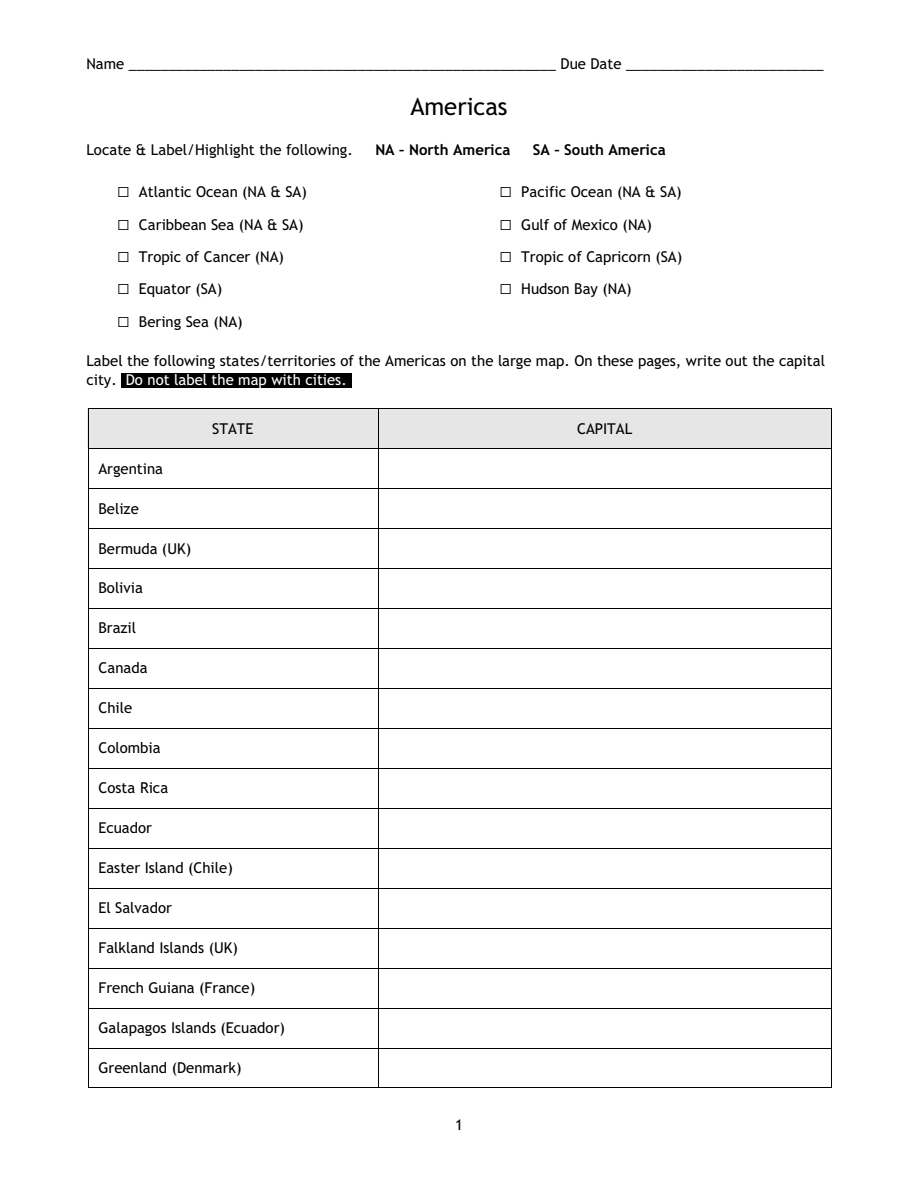
<style>
.page{position:relative;width:918px;height:1188px;background:#fff}
.page>*{position:absolute;margin:0;border:0;box-sizing:border-box;transform-origin:0 0}
.t1{font:24px "Trebuchet MS";color:#000}
.t2{font:15px/18.9px "Trebuchet MS";color:#000}
.t3{font:700 15px "Trebuchet MS";color:#000}
.s1{color:#fff}
</style>
<div class="page">
<div style="left:88px;top:408px;width:290px;height:40px;background:#e6e6e6"></div>
<hr style="left:88px;top:408px;width:1px;height:40px;background:#000">
<hr style="left:88px;top:408px;width:290px;height:1px;background:#000">
<div style="left:378px;top:408px;width:454px;height:40px;background:#e6e6e6"></div>
<hr style="left:378px;top:408px;width:1px;height:40px;background:#000">
<hr style="left:831px;top:408px;width:1px;height:40px;background:#000">
<hr style="left:378px;top:408px;width:453px;height:1px;background:#000">
<hr style="left:88px;top:448px;width:1px;height:40px;background:#000">
<hr style="left:88px;top:448px;width:290px;height:1px;background:#000">
<hr style="left:378px;top:448px;width:1px;height:40px;background:#000">
<hr style="left:831px;top:448px;width:1px;height:40px;background:#000">
<hr style="left:378px;top:448px;width:453px;height:1px;background:#000">
<hr style="left:88px;top:488px;width:1px;height:40px;background:#000">
<hr style="left:88px;top:488px;width:290px;height:1px;background:#000">
<hr style="left:378px;top:488px;width:1px;height:40px;background:#000">
<hr style="left:831px;top:488px;width:1px;height:40px;background:#000">
<hr style="left:378px;top:488px;width:453px;height:1px;background:#000">
<hr style="left:88px;top:528px;width:1px;height:40px;background:#000">
<hr style="left:88px;top:528px;width:290px;height:1px;background:#000">
<hr style="left:378px;top:528px;width:1px;height:40px;background:#000">
<hr style="left:831px;top:528px;width:1px;height:40px;background:#000">
<hr style="left:378px;top:528px;width:453px;height:1px;background:#000">
<hr style="left:88px;top:568px;width:1px;height:40px;background:#000">
<hr style="left:88px;top:568px;width:290px;height:1px;background:#000">
<hr style="left:378px;top:568px;width:1px;height:40px;background:#000">
<hr style="left:831px;top:568px;width:1px;height:40px;background:#000">
<hr style="left:378px;top:568px;width:453px;height:1px;background:#000">
<hr style="left:88px;top:608px;width:1px;height:40px;background:#000">
<hr style="left:88px;top:608px;width:290px;height:1px;background:#000">
<hr style="left:378px;top:608px;width:1px;height:40px;background:#000">
<hr style="left:831px;top:608px;width:1px;height:40px;background:#000">
<hr style="left:378px;top:608px;width:453px;height:1px;background:#000">
<hr style="left:88px;top:648px;width:1px;height:40px;background:#000">
<hr style="left:88px;top:648px;width:290px;height:1px;background:#000">
<hr style="left:378px;top:648px;width:1px;height:40px;background:#000">
<hr style="left:831px;top:648px;width:1px;height:40px;background:#000">
<hr style="left:378px;top:648px;width:453px;height:1px;background:#000">
<hr style="left:88px;top:688px;width:1px;height:40px;background:#000">
<hr style="left:88px;top:688px;width:290px;height:1px;background:#000">
<hr style="left:378px;top:688px;width:1px;height:40px;background:#000">
<hr style="left:831px;top:688px;width:1px;height:40px;background:#000">
<hr style="left:378px;top:688px;width:453px;height:1px;background:#000">
<hr style="left:88px;top:728px;width:1px;height:40px;background:#000">
<hr style="left:88px;top:728px;width:290px;height:1px;background:#000">
<hr style="left:378px;top:728px;width:1px;height:40px;background:#000">
<hr style="left:831px;top:728px;width:1px;height:40px;background:#000">
<hr style="left:378px;top:728px;width:453px;height:1px;background:#000">
<hr style="left:88px;top:768px;width:1px;height:40px;background:#000">
<hr style="left:88px;top:768px;width:290px;height:1px;background:#000">
<hr style="left:378px;top:768px;width:1px;height:40px;background:#000">
<hr style="left:831px;top:768px;width:1px;height:40px;background:#000">
<hr style="left:378px;top:768px;width:453px;height:1px;background:#000">
<hr style="left:88px;top:808px;width:1px;height:40px;background:#000">
<hr style="left:88px;top:808px;width:290px;height:1px;background:#000">
<hr style="left:378px;top:808px;width:1px;height:40px;background:#000">
<hr style="left:831px;top:808px;width:1px;height:40px;background:#000">
<hr style="left:378px;top:808px;width:453px;height:1px;background:#000">
<hr style="left:88px;top:848px;width:1px;height:40px;background:#000">
<hr style="left:88px;top:848px;width:290px;height:1px;background:#000">
<hr style="left:378px;top:848px;width:1px;height:40px;background:#000">
<hr style="left:831px;top:848px;width:1px;height:40px;background:#000">
<hr style="left:378px;top:848px;width:453px;height:1px;background:#000">
<hr style="left:88px;top:888px;width:1px;height:40px;background:#000">
<hr style="left:88px;top:888px;width:290px;height:1px;background:#000">
<hr style="left:378px;top:888px;width:1px;height:40px;background:#000">
<hr style="left:831px;top:888px;width:1px;height:40px;background:#000">
<hr style="left:378px;top:888px;width:453px;height:1px;background:#000">
<hr style="left:88px;top:928px;width:1px;height:40px;background:#000">
<hr style="left:88px;top:928px;width:290px;height:1px;background:#000">
<hr style="left:378px;top:928px;width:1px;height:40px;background:#000">
<hr style="left:831px;top:928px;width:1px;height:40px;background:#000">
<hr style="left:378px;top:928px;width:453px;height:1px;background:#000">
<hr style="left:88px;top:968px;width:1px;height:40px;background:#000">
<hr style="left:88px;top:968px;width:290px;height:1px;background:#000">
<hr style="left:378px;top:968px;width:1px;height:40px;background:#000">
<hr style="left:831px;top:968px;width:1px;height:40px;background:#000">
<hr style="left:378px;top:968px;width:453px;height:1px;background:#000">
<hr style="left:88px;top:1008px;width:1px;height:40px;background:#000">
<hr style="left:88px;top:1008px;width:290px;height:1px;background:#000">
<hr style="left:378px;top:1008px;width:1px;height:40px;background:#000">
<hr style="left:831px;top:1008px;width:1px;height:40px;background:#000">
<hr style="left:378px;top:1008px;width:453px;height:1px;background:#000">
<hr style="left:88px;top:1048px;width:1px;height:40px;background:#000">
<hr style="left:88px;top:1048px;width:290px;height:1px;background:#000">
<hr style="left:88px;top:1087px;width:290px;height:1px;background:#000">
<hr style="left:378px;top:1048px;width:1px;height:40px;background:#000">
<hr style="left:831px;top:1048px;width:1px;height:40px;background:#000">
<hr style="left:378px;top:1048px;width:453px;height:1px;background:#000">
<hr style="left:378px;top:1087px;width:453px;height:1px;background:#000">
<div style="left:121px;top:373px;width:231px;height:15px;background:#000"></div>
<p class="t2" style="left:86px;top:55px;width:739px">Name ______________________________________________________ Due Date _________________________</p>
<h1 class="t1" style="left:410px;top:98px;width:99px">Americas</h1>
<p class="t2" style="left:86px;top:142px;width:268px">Locate &amp; Label/Highlight the following.</p>
<p class="t3" style="left:375px;top:144px;width:136px">NA – North America</p>
<p class="t3" style="left:533px;top:144px;width:134px">SA – South America</p>
<p class="t2" style="left:139px;top:184px;width:170px">Atlantic Ocean (NA &amp; SA)</p>
<p class="t2" style="left:521px;top:184px;width:162px">Pacific Ocean (NA &amp; SA)</p>
<p class="t2" style="left:139px;top:216px;width:166px">Caribbean Sea (NA &amp; SA)</p>
<p class="t2" style="left:521px;top:216px;width:132px">Gulf of Mexico (NA)</p>
<p class="t2" style="left:139px;top:248px;width:147px">Tropic of Cancer (NA)</p>
<p class="t2" style="left:521px;top:248px;width:162px">Tropic of Capricorn (SA)</p>
<p class="t2" style="left:139px;top:281px;width:85px">Equator (SA)</p>
<p class="t2" style="left:521px;top:281px;width:112px">Hudson Bay (NA)</p>
<p class="t2" style="left:139px;top:313px;width:105px">Bering Sea (NA)</p>
<p class="t2" style="left:86px;top:353px;width:740px">Label the following states/territories of the Americas on the large map. On these pages, write out the capital city. <span class="s1">Do not label the map with cities.</span></p>
<p class="t2" style="left:212px;top:420px;width:43px">STATE</p>
<p class="t2" style="left:577px;top:420px;width:57px">CAPITAL</p>
<p class="t2" style="left:98px;top:460px;width:66px">Argentina</p>
<p class="t2" style="left:98px;top:500px;width:42px">Belize</p>
<p class="t2" style="left:98px;top:540px;width:94px">Bermuda (UK)</p>
<p class="t2" style="left:98px;top:580px;width:46px">Bolivia</p>
<p class="t2" style="left:98px;top:620px;width:39px">Brazil</p>
<p class="t2" style="left:98px;top:660px;width:51px">Canada</p>
<p class="t2" style="left:98px;top:700px;width:35px">Chile</p>
<p class="t2" style="left:98px;top:740px;width:64px">Colombia</p>
<p class="t2" style="left:98px;top:780px;width:71px">Costa Rica</p>
<p class="t2" style="left:98px;top:820px;width:55px">Ecuador</p>
<p class="t2" style="left:98px;top:860px;width:136px">Easter Island (Chile)</p>
<p class="t2" style="left:98px;top:900px;width:75px">El Salvador</p>
<p class="t2" style="left:98px;top:940px;width:141px">Falkland Islands (UK)</p>
<p class="t2" style="left:98px;top:980px;width:158px">French Guiana (France)</p>
<p class="t2" style="left:98px;top:1020px;width:188px">Galapagos Islands (Ecuador)</p>
<p class="t2" style="left:98px;top:1060px;width:145px">Greenland (Denmark)</p>
<p class="t2" style="left:455px;top:1116px;width:9px">1</p>
</div>
